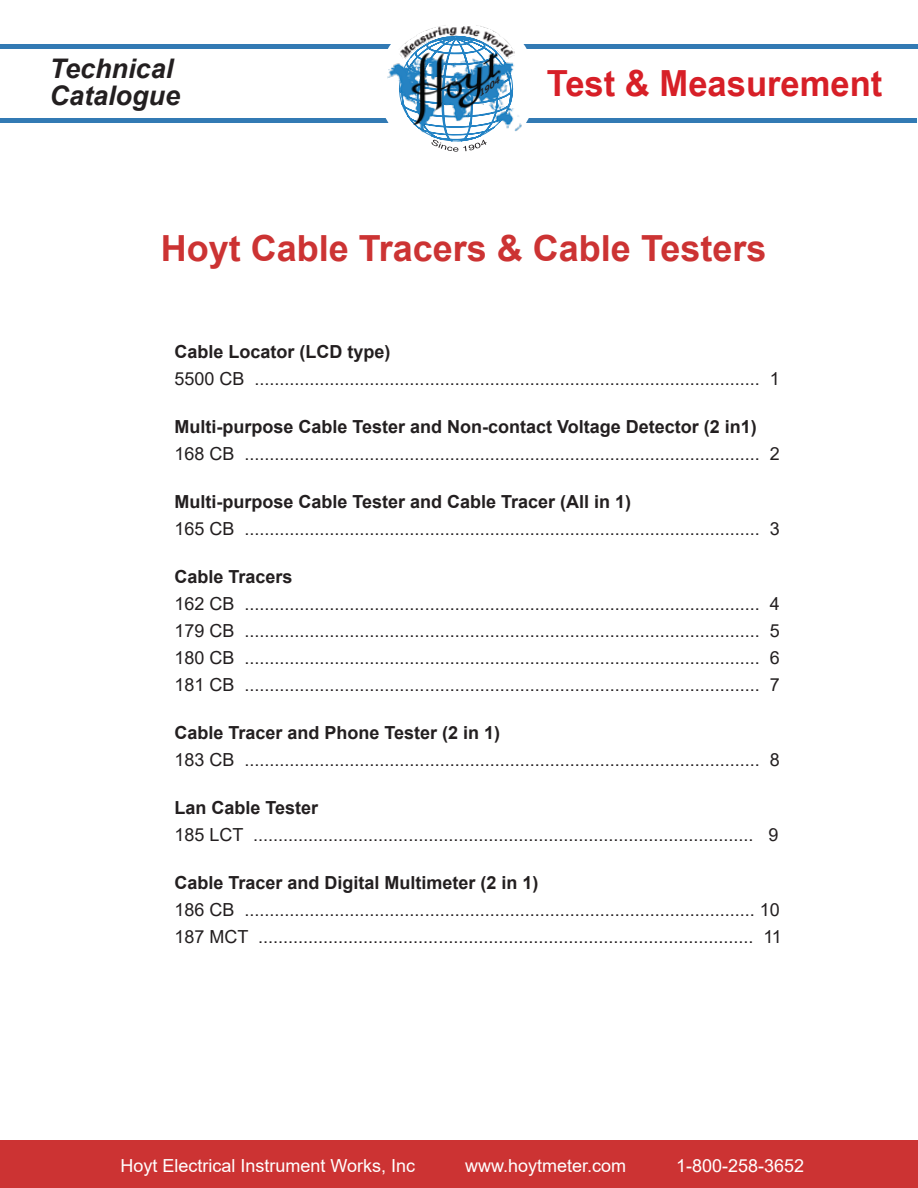
<style>
.page{position:relative;width:918px;height:1188px;background:#fff}
.page>*{position:absolute;margin:0;border:0;box-sizing:border-box;transform-origin:0 0}
.t1{font:700 36px "Arial";color:#c33}
.t2{font:700 36px "Arial Narrow";color:#d71f27;scale:1.17 1}
.t3{font:italic 700 27px/27px "Arial";color:#231f20}
.t4{font:18px/27px "Arial";color:#231f20;text-align:justify}
.t5{font:700 18px "Arial";color:#231f20}
.t6{font:18px "Arial";color:#fff}
.t7{font:italic 700 7.8px "Bookman Old Style";color:#231f20;scale:1.23 1}
</style>
<div class="page">
<div style="left:0;top:1140px;width:918px;height:48px;background:#c33"></div>
<hr style="left:0;top:44px;width:918px;height:4px;background:#327ab4">
<hr style="left:0;top:119px;width:916px;height:4px;background:#327ab4">
<div style="left:378px;top:10px;width:159px;height:151px;background:#fff;border-radius:50%"></div>
<img style="left:388px;top:64px;width:134px;height:68px">
<svg style="left:395px;top:58px;width:118px;height:94px"></svg>
<img style="left:400px;top:25px;width:114px;height:33px">
<h2 class="t3" style="left:50px;top:56px;width:132px">Technical<br>Catalogue</h2>
<p class="t7" style="left:475px;top:91px;width:22px;rotate:-38deg">1904</p>
<h1 class="t2" style="left:547px;top:56px;width:288px">Test &amp; Measurement</h1>
<h1 class="t1" style="left:161px;top:223px;width:607px">Hoyt Cable Tracers &amp; Cable Testers</h1>
<p class="t5" style="left:174px;top:339px;width:218px">Cable Locator (LCD type)</p>
<p class="t4" style="left:174px;top:365px;width:607px">5500 CB ..................................................................................................... 1</p>
<p class="t5" style="left:174px;top:414px;width:584px">Multi-purpose Cable Tester and Non-contact Voltage Detector (2 in1)</p>
<p class="t4" style="left:174px;top:440px;width:607px">168 CB ....................................................................................................... 2</p>
<p class="t5" style="left:174px;top:489px;width:458px">Multi-purpose Cable Tester and Cable Tracer (All in 1)</p>
<p class="t4" style="left:174px;top:515px;width:607px">165 CB ....................................................................................................... 3</p>
<p class="t5" style="left:174px;top:564px;width:120px">Cable Tracers</p>
<p class="t4" style="left:174px;top:590px;width:607px">162 CB ....................................................................................................... 4<br>179 CB ....................................................................................................... 5<br>180 CB ....................................................................................................... 6<br>181 CB ....................................................................................................... 7</p>
<p class="t5" style="left:174px;top:720px;width:327px">Cable Tracer and Phone Tester (2 in 1)</p>
<p class="t4" style="left:174px;top:746px;width:607px">183 CB ....................................................................................................... 8</p>
<p class="t5" style="left:174px;top:795px;width:145px">Lan Cable Tester</p>
<p class="t4" style="left:174px;top:821px;width:606px">185 LCT .................................................................................................... 9</p>
<p class="t5" style="left:174px;top:870px;width:366px">Cable Tracer and Digital Multimeter (2 in 1)</p>
<p class="t4" style="left:174px;top:896px;width:609px">186 CB ...................................................................................................... 10<br>187 MCT ................................................................................................... 11</p>
<p class="t6" style="left:120px;top:1154px;width:296px">Hoyt Electrical Instrument Works, Inc</p>
<p class="t6" style="left:465px;top:1154px;width:163px">www.hoytmeter.com</p>
<p class="t6" style="left:676px;top:1154px;width:130px">1-800-258-3652</p>
</div>
